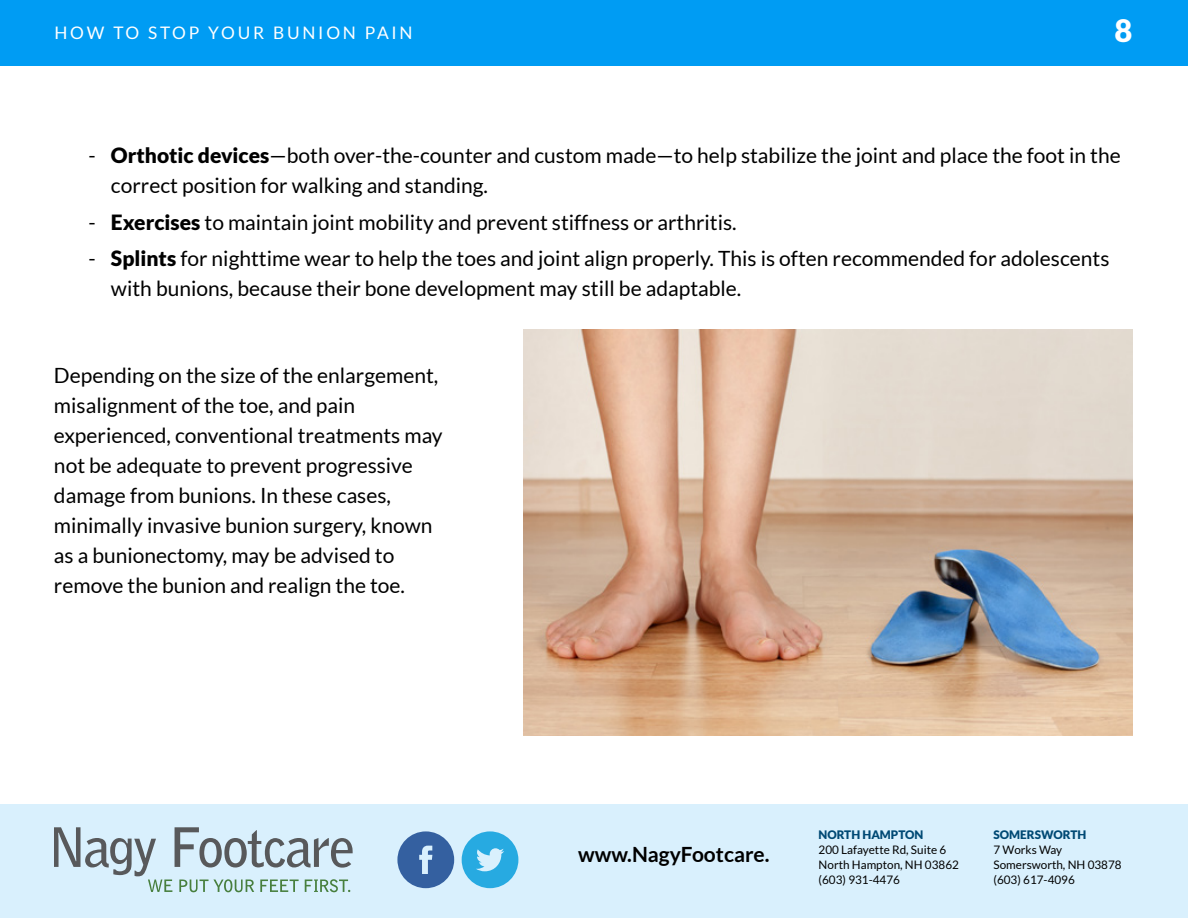
<style>
.page{position:relative;width:1188px;height:918px;background:#fff}
.page>*{position:absolute;margin:0;border:0;box-sizing:border-box;transform-origin:0 0}
.t1{font:900 30.9px "Lato";color:#fff}
.t2{font:21px/30px "Lato";color:#000}
.t3{font:700 21px "Lato";color:#000}
.t4{font:17.25px "Lato";letter-spacing:.16em;color:#fff}
.t5{font:11.7px/15.1px "Lato";color:#000}
.t6{font:900 11.7px "Lato";color:#004974}
.s1{font-weight:900}
</style>
<div class="page">
<div style="left:0;top:0;width:1188px;height:65px;background:#009cf3"></div>
<div style="left:0;top:805px;width:1188px;height:113px;background:#d9f0fd"></div>
<svg style="left:54px;top:827px;width:299px;height:65px"></svg>
<svg style="left:397px;top:831px;width:57px;height:57px"></svg>
<svg style="left:462px;top:831px;width:56px;height:57px"></svg>
<img style="left:524px;top:329px;width:608px;height:406px">
<p class="t4" style="left:54px;top:23px;width:360px">HOW TO STOP YOUR BUNION PAIN</p>
<h1 class="t1" style="left:1115px;top:13px;width:19px">8</h1>
<p class="t2" style="left:111px;top:140px;width:1011px;text-indent:-22px">- <span class="s1">Orthotic devices</span>—both over-the-counter and custom made—to help stabilize the joint and place the foot in the correct position for walking and standing.</p>
<p class="t2" style="left:88px;top:207px;width:650px">- <span class="s1">Exercises</span> to maintain joint mobility and prevent stiffness or arthritis.</p>
<p class="t2" style="left:111px;top:244px;width:1000px;text-indent:-22px">- <span class="s1">Splints</span> for nighttime wear to help the toes and joint align properly. This is often recommended for adolescents with bunions, because their bone development may still be adaptable.</p>
<p class="t2" style="left:54px;top:361px;width:390px">Depending on the size of the enlargement, misalignment of the toe, and pain experienced, conventional treatments may not be adequate to prevent progressive damage from bunions. In these cases, minimally invasive bunion surgery, known as a bunionectomy, may be advised to remove the bunion and realign the toe.</p>
<p class="t3" style="left:578px;top:843px;width:193px">www.NagyFootcare.</p>
<p class="t6" style="left:819px;top:828px;width:106px">NORTH HAMPTON</p>
<p class="t5" style="left:819px;top:842px;width:142px">200 Lafayette Rd, Suite 6<br>North Hampton, NH 03862 (603) 931-4476</p>
<p class="t6" style="left:994px;top:828px;width:94px">SOMERSWORTH</p>
<p class="t5" style="left:994px;top:842px;width:130px">7 Works Way<br>Somersworth, NH 03878 (603) 617-4096</p>
</div>
